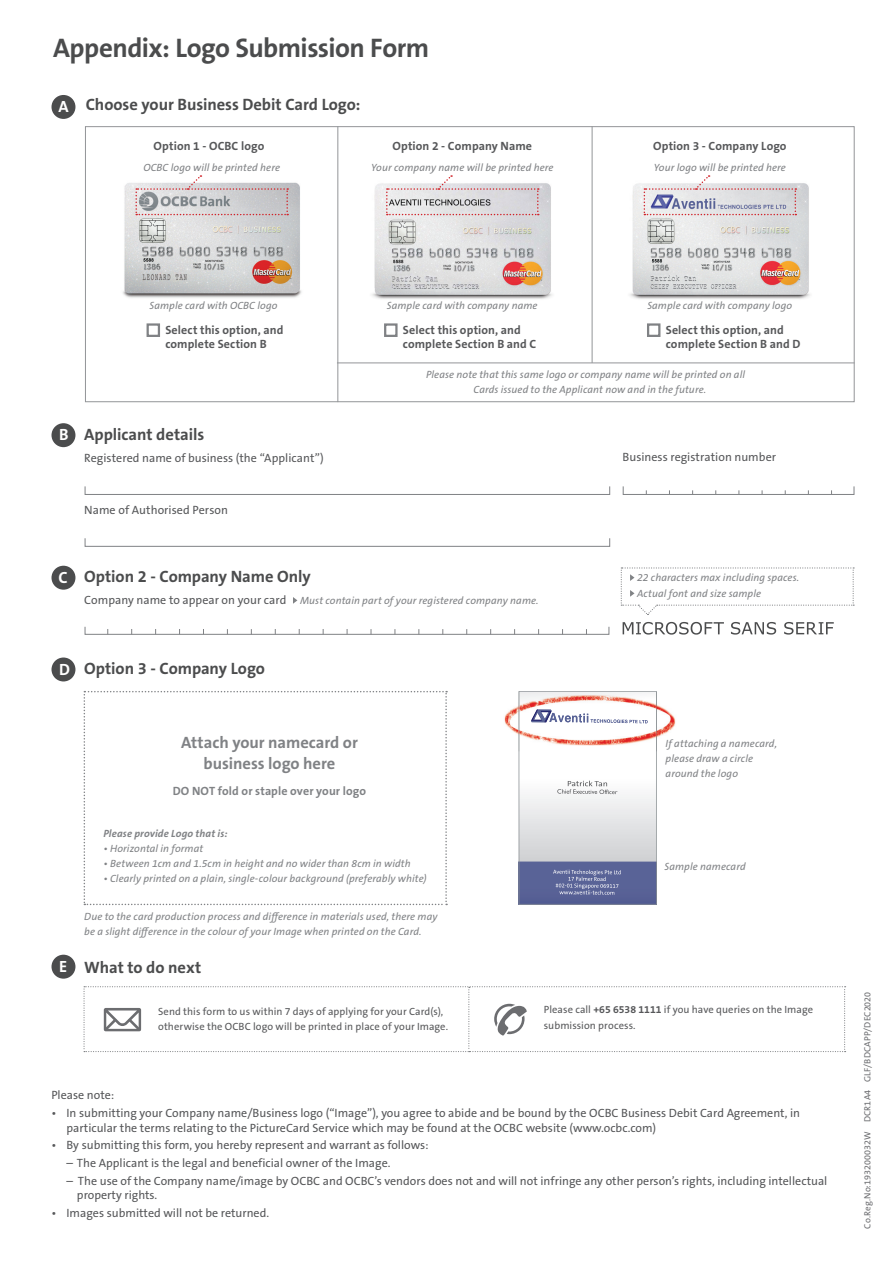
<style>
.page{position:relative;width:892px;height:1262px;background:#fff}
.page>*{position:absolute;margin:0;border:0;box-sizing:border-box;transform-origin:0 0}
.t1{font:700 27px "The Sans B W7";letter-spacing:-.02em;color:#4b4c4d}
.t2{font:700 16.5px "The Sans B W7";color:#4b4c4d}
.t3{font:700 16.5px/21px "The Sans B W7";color:#808285;text-align:center}
.t4{font:700 16.35px "The Sans B W7";color:#fff}
.t5{font:12px/14.4px "The Sans B W5 Plain";color:#57585a}
.t6{font:700 12px/14.4px "The Sans B W7";letter-spacing:.01em;color:#57585a}
.t7{font:700 12px "The Sans B W7";letter-spacing:.01em;color:#808285}
.t8{font:italic 10.5px/15px "The Sans B W5 Plain";letter-spacing:.01em;color:#808285}
.t9{font:10.5px/15px "The Sans B W5 Plain";letter-spacing:.01em;color:#57585a}
.t10{font:italic 700 10.5px "The Sans B W7";letter-spacing:.015em;color:#808285}
.t11{font:9px "The Sans B W5 Plain";letter-spacing:.01em;color:#6c6d70}
.s1{font-size:16.35px;color:#fff}
.s2{font-family:"The Sans B W7";font-weight:700}
</style>
<div class="page">
<hr style="left:337px;top:126px;width:1px;height:276px;background:#939598">
<hr style="left:591px;top:126px;width:1px;height:237px;background:#939598">
<img style="left:630px;top:183px;width:180px;height:116px">
<img style="left:372px;top:183px;width:180px;height:116px">
<img style="left:123px;top:182px;width:179px;height:116px">
<img style="left:374px;top:184px;width:175px;height:103px">
<svg style="left:385px;top:175px;width:154px;height:41px"></svg>
<svg style="left:642px;top:175px;width:154px;height:41px"></svg>
<svg style="left:622px;top:621px;width:211px;height:13px"></svg>
<div style="left:51px;top:423px;width:24px;height:24px;background:#4b4c4d;border-radius:50%"></div>
<div style="left:51px;top:95px;width:24px;height:24px;background:#4b4c4d;border-radius:50%"></div>
<div style="left:51px;top:954px;width:24px;height:24px;background:#4b4c4d;border-radius:50%"></div>
<div style="left:51px;top:565px;width:24px;height:24px;background:#4b4c4d;border-radius:50%"></div>
<svg style="left:384px;top:323px;width:14px;height:14px"></svg>
<svg style="left:146px;top:323px;width:14px;height:14px"></svg>
<svg style="left:647px;top:323px;width:14px;height:14px"></svg>
<svg style="left:293px;top:597px;width:4px;height:6px"></svg>
<img style="left:504px;top:691px;width:172px;height:60px">
<svg style="left:518px;top:751px;width:138px;height:153px"></svg>
<img style="left:518px;top:691px;width:138px;height:60px">
<div style="left:51px;top:657px;width:24px;height:24px;background:#4b4c4d;border-radius:50%"></div>
<svg style="left:84px;top:691px;width:363px;height:214px"></svg>
<hr style="left:337px;top:362px;width:517px;height:1px;background:#939598">
<svg style="left:135px;top:175px;width:153px;height:41px"></svg>
<svg style="left:83px;top:986px;width:762px;height:64px"></svg>
<svg style="left:620px;top:567px;width:233px;height:48px"></svg>
<h1 class="t1" style="left:53px;top:37px;width:377px">Appendix: Logo Submission Form</h1>
<h3 class="t4" style="left:58px;top:99px;width:12px">A</h3>
<h2 class="t2" style="left:86px;top:98px;width:276px">Choose your Business Debit Card Logo:</h2>
<p class="t6" style="left:153px;top:139px;width:112px">Option 1 - OCBC logo</p>
<p class="t8" style="left:143px;top:161px;width:138px">OCBC logo will be printed here</p>
<p class="t6" style="left:392px;top:139px;width:141px">Option 2 - Company Name</p>
<p class="t6" style="left:652px;top:139px;width:135px">Option 3 - Company Logo</p>
<p class="t8" style="left:371px;top:161px;width:184px">Your com an name will be rinted here</p>
<p class="t8" style="left:653px;top:161px;width:134px">Your lo o will be rinted here</p>
<p class="t8" style="left:413px;top:161px;width:24px">p y</p>
<p class="t8" style="left:498px;top:161px;width:7px">p</p>
<p class="t8" style="left:685px;top:161px;width:7px">g</p>
<p class="t8" style="left:730px;top:161px;width:7px">p</p>
<p class="t8" style="left:149px;top:299px;width:129px">Sample card with OCBC logo</p>
<p class="t8" style="left:387px;top:299px;width:152px">Sample card with company name</p>
<p class="t8" style="left:647px;top:299px;width:146px">Sample card with company logo</p>
<p class="t6" style="left:165px;top:323px;width:120px">Select this option, and complete Section B</p>
<p class="t6" style="left:665px;top:323px;width:136px">Select this option, and complete Section B and D</p>
<p class="t6" style="left:402px;top:323px;width:135px">Select this option, and complete Section B and C</p>
<h3 class="t4" style="left:59px;top:428px;width:11px">B</h3>
<h2 class="t2" style="left:84px;top:427px;width:121px">Applicant details</h2>
<p class="t5" style="left:84px;top:451px;width:241px">Registered name of business (the “Applicant”)</p>
<p class="t5" style="left:84px;top:503px;width:145px">Name of Authorised Person</p>
<p class="t8" style="left:473px;top:367px;width:273px;text-indent:-47px">Please note that this same logo or company name will be printed on all<br>Cards issued to the Applicant now and in the future.</p>
<p class="t5" style="left:622px;top:450px;width:155px">Business registration number</p>
<h3 class="t4" style="left:58px;top:571px;width:11px">C</h3>
<h2 class="t2" style="left:84px;top:570px;width:228px">Option 2 - Company Name Only</h2>
<p class="t5" style="left:84px;top:594px;width:204px">Company name to appear on your card</p>
<p class="t8" style="left:300px;top:593px;width:240px">Must contain part of your registered company name.</p>
<p class="t8" style="left:637px;top:570px;width:164px">22 characters max including spaces.</p>
<p class="t8" style="left:637px;top:586px;width:125px">Actual font and size sample</p>
<h2 class="t2" style="left:59px;top:662px;width:207px"><span class="s1">D</span> Option 3 - Company Logo</h2>
<h2 class="t3" style="left:181px;top:733px;width:178px">Attach your namecard or business logo here</h2>
<p class="t7" style="left:173px;top:786px;width:195px">DO NOT fold or staple over your logo</p>
<p class="t10" style="left:103px;top:828px;width:125px">Please provide Logo that is:</p>
<p class="t8" style="left:103px;top:841px;width:101px">• Horizontal in format</p>
<p class="t8" style="left:103px;top:856px;width:309px">• Between 1cm and 1.5cm in height and no wider than 8cm in width</p>
<p class="t8" style="left:103px;top:871px;width:324px">• Clearly printed on a plain, single-colour background (preferably white)</p>
<h3 class="t4" style="left:59px;top:959px;width:10px">E</h3>
<p class="t8" style="left:84px;top:909px;width:355px">Due to the card production process and difference in materials used, there may be a slight difference in the colour of your Image when printed on the Card.</p>
<h2 class="t2" style="left:84px;top:960px;width:119px">What to do next</h2>
<p class="t8" style="left:665px;top:736px;width:113px">If attaching a namecard, please draw a circle around the logo</p>
<p class="t8" style="left:664px;top:859px;width:83px">Sample namecard</p>
<p class="t9" style="left:158px;top:1004px;width:291px">Send this form to us within 7 days of applying for your Card(s), otherwise the OCBC logo will be printed in place of your Image.</p>
<p class="t9" style="left:543px;top:1003px;width:270px">Please call <span class="s2">+65 6538 1111</span> if you have queries on the Image submission process.</p>
<p class="t5" style="left:51px;top:1088px;width:64px">Please note:</p>
<p class="t5" style="left:66px;top:1106px;width:734px;text-indent:-15px">• In submitting your Company name/Business logo (“Image”), you agree to abide and be bound by the OCBC Business Debit Card Agreement, in particular the terms relating to the PictureCard Service which may be found at the OCBC website (www.ocbc.com)</p>
<p class="t5" style="left:51px;top:1138px;width:378px">• By submitting this form, you hereby represent and warrant as follows:</p>
<p class="t5" style="left:66px;top:1156px;width:325px">– The Applicant is the legal and beneficial owner of the Image.</p>
<p class="t5" style="left:77px;top:1174px;width:751px;text-indent:-10px">– The use of the Company name/image by OCBC and OCBC’s vendors does not and will not infringe any other person’s rights, including intellectual property rights.</p>
<p class="t5" style="left:51px;top:1206px;width:219px">• Images submitted will not be returned.</p>
<p class="t11" style="left:863px;top:1228px;width:238px;rotate:-90deg">Co.Reg.No:193200032W DCR1A4 GLF/BDCAPP/DEC2020</p>
</div>
